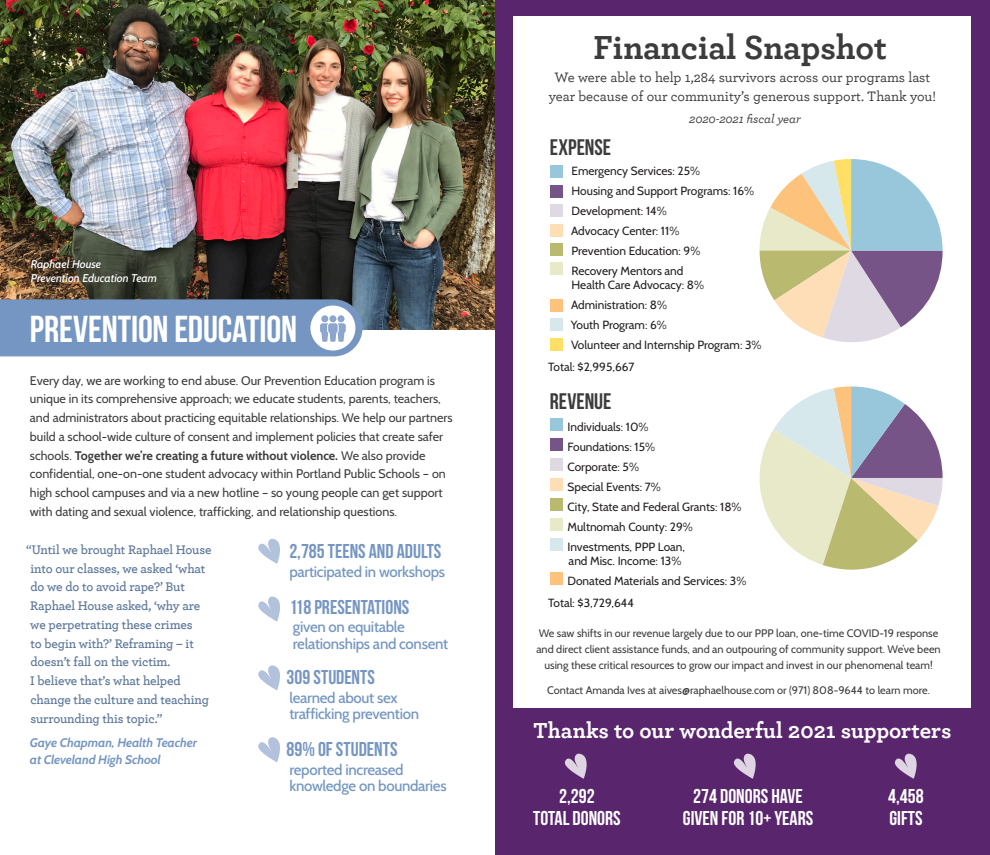
<style>
.page{position:relative;width:990px;height:855px;background:#fff}
.page>*{position:absolute;margin:0;border:0;box-sizing:border-box;transform-origin:0 0}
.t1{font:700 37.5px "Bebas Neue";letter-spacing:-.005em;color:#fff}
.Paragraph_Style_2{font:700 35px "Archer Pro";letter-spacing:-.005em;color:#3c3c3d}
.t2{font:700 22.88px "Archer Pro";color:#fff}
.t3{font:700 22.5px "Bebas Neue";color:#3c3c3d}
.t4{font:700 20px "Bebas Neue";color:#7596c2}
.t5{font:700 20px/21.2px "Bebas Neue";color:#fff;text-align:center}
.t6{font:500 15px/16.2px "Cabin";letter-spacing:-.02em;color:#7596c2}
.t7{font:500 14.38px/18.8px "Archer Pro";color:#3c3c3d;text-align:center}
.Paragraph_Style_1{font:600 13.12px/18.8px "Archer Pro";letter-spacing:-.01em;color:#5d779b}
.t8{font:12.5px/18.8px "Cabin";color:#3c3c3d}
.t9{font:italic 700 12.5px/17.5px "Cabin";letter-spacing:-.01em;color:#7596c2}
.t10{font:italic 500 12.5px "Archer Pro";color:#3c3c3d}
.Paragraph_Style_1-2{font:11.88px/14.4px "Cabin";color:#231f20}
.t11{font:italic 500 11.25px/13.8px "Cabin";color:#fff}
.t12{font:11px/16.2px "Cabin";color:#3c3c3d;text-align:center}
.s1{font-weight:700}
</style>
<div class="page">
<img style="left:0;top:0;width:495px;height:330px">
<svg style="left:258px;top:596px;width:22px;height:26px"></svg>
<svg style="left:258px;top:665px;width:22px;height:25px"></svg>
<svg style="left:258px;top:737px;width:22px;height:25px"></svg>
<svg style="left:0;top:299px;width:363px;height:57px;background:#7d9bc4"></svg>
<svg style="left:258px;top:539px;width:22px;height:25px"></svg>
<div style="left:24px;top:252px;width:140px;height:38px;background:#231f20;opacity:.75"></div>
<div style="left:495px;top:0;width:495px;height:855px;background:#59266e"></div>
<div style="left:514px;top:17px;width:457px;height:691px;background:#fff"></div>
<div style="left:550px;top:165px;width:12px;height:12px;background:#98c7db"></div>
<div style="left:550px;top:205px;width:12px;height:12px;background:#dfd9e4"></div>
<div style="left:550px;top:243px;width:12px;height:13px;background:#b9ba70"></div>
<div style="left:550px;top:300px;width:12px;height:12px;background:#fdc37c"></div>
<div style="left:550px;top:185px;width:12px;height:12px;background:#765488"></div>
<div style="left:550px;top:224px;width:12px;height:13px;background:#fedeb7"></div>
<div style="left:550px;top:262px;width:12px;height:13px;background:#e7e9c9"></div>
<div style="left:550px;top:318px;width:12px;height:13px;background:#d6e8eb"></div>
<div style="left:550px;top:338px;width:12px;height:12px;background:#ffdf66"></div>
<svg style="left:565px;top:754px;width:22px;height:25px"></svg>
<svg style="left:895px;top:754px;width:22px;height:25px"></svg>
<svg style="left:734px;top:754px;width:22px;height:25px"></svg>
<div style="left:550px;top:418px;width:12px;height:13px;background:#98c7db"></div>
<div style="left:550px;top:438px;width:12px;height:13px;background:#765488"></div>
<div style="left:550px;top:458px;width:12px;height:13px;background:#dfd9e4"></div>
<div style="left:550px;top:478px;width:12px;height:13px;background:#fedeb7"></div>
<div style="left:550px;top:498px;width:12px;height:13px;background:#b9ba70"></div>
<div style="left:550px;top:518px;width:12px;height:13px;background:#e7e9c9"></div>
<div style="left:550px;top:538px;width:12px;height:13px;background:#d6e8eb"></div>
<div style="left:550px;top:573px;width:12px;height:12px;background:#fdc37c"></div>
<svg style="left:760px;top:159px;width:183px;height:183px"></svg>
<svg style="left:759px;top:386px;width:184px;height:184px"></svg>
<p class="t11" style="left:31px;top:257px;width:128px">Raphael House<br>Prevention Education Team</p>
<p class="t1" style="left:30px;top:308px;width:269px">PREVENTION EDUCATION</p>
<p class="t8" style="left:30px;top:371px;width:424px">Every day, we are working to end abuse. Our Prevention Education program is unique in its comprehensive approach; we educate students, parents, teachers, and administrators about practicing equitable relationships. We help our partners build a school-wide culture of consent and implement policies that create safer schools. <span class="s1">Together we’re creating a future without violence.</span> We also provide confidential, one-on-one student advocacy within Portland Public Schools – on high school campuses and via a new hotline – so young people can get support with dating and sexual violence, trafficking, and relationship questions.</p>
<p class="Paragraph_Style_1" style="left:30px;top:539px;width:183px;text-indent:-4px">“Until we brought Raphael House into our classes, we asked ‘what do we do to avoid rape?’ But<br>Raphael House asked, ‘why are we perpetrating these crimes<br>to begin with?’ Reframing – it doesn’t fall on the victim.<br>I believe that’s what helped change the culture and teaching surrounding this topic.”</p>
<p class="t9" style="left:30px;top:733px;width:168px">Gaye Chapman, Health Teacher at Cleveland High School</p>
<p class="t4" style="left:289px;top:540px;width:154px">2,785 TEENS AND ADULTS</p>
<p class="t6" style="left:289px;top:563px;width:157px">participated in workshops</p>
<p class="t4" style="left:289px;top:596px;width:121px">118 PRESENTATIONS</p>
<p class="t6" style="left:293px;top:619px;width:157px">given on equitable relationships and consent</p>
<p class="t4" style="left:287px;top:666px;width:90px">309 STUDENTS</p>
<p class="t6" style="left:289px;top:690px;width:131px">learned about sex trafficking prevention</p>
<p class="t4" style="left:287px;top:738px;width:112px">89% OF STUDENTS</p>
<p class="t6" style="left:289px;top:761px;width:159px">reported increased knowledge on boundaries</p>
<p class="Paragraph_Style_2" style="left:594px;top:20px;width:295px">Financial Snapshot</p>
<p class="t7" style="left:549px;top:67px;width:389px">We were able to help 1,284 survivors across our programs last year because of our community’s generous support. Thank you!</p>
<p class="t10" style="left:689px;top:110px;width:113px">2020-2021 fiscal year</p>
<p class="t3" style="left:550px;top:135px;width:63px">EXPENSE</p>
<p class="Paragraph_Style_1-2" style="left:572px;top:164px;width:130px">Emergency Services: 25%</p>
<p class="Paragraph_Style_1-2" style="left:572px;top:184px;width:184px">Housing and Support Programs: 16%</p>
<p class="Paragraph_Style_1-2" style="left:572px;top:204px;width:97px">Development: 14%</p>
<p class="Paragraph_Style_1-2" style="left:571px;top:224px;width:110px">Advocacy Center: 11%</p>
<p class="Paragraph_Style_1-2" style="left:572px;top:244px;width:130px">Prevention Education: 9%</p>
<p class="Paragraph_Style_1-2" style="left:572px;top:264px;width:134px">Recovery Mentors and<br>Health Care Advocacy: 8%</p>
<p class="Paragraph_Style_1-2" style="left:571px;top:298px;width:98px">Administration: 8%</p>
<p class="Paragraph_Style_1-2" style="left:571px;top:318px;width:98px">Youth Program: 6%</p>
<p class="Paragraph_Style_1-2" style="left:571px;top:338px;width:192px">Volunteer and Internship Program: 3%</p>
<p class="Paragraph_Style_1-2" style="left:548px;top:360px;width:88px">Total: $2,995,667</p>
<p class="t3" style="left:550px;top:389px;width:63px">REVENUE</p>
<p class="Paragraph_Style_1-2" style="left:568px;top:419px;width:83px">Individuals: 10%</p>
<p class="Paragraph_Style_1-2" style="left:568px;top:439px;width:89px">Foundations: 15%</p>
<p class="Paragraph_Style_1-2" style="left:568px;top:459px;width:73px">Corporate: 5%</p>
<p class="Paragraph_Style_1-2" style="left:568px;top:479px;width:95px">Special Events: 7%</p>
<p class="Paragraph_Style_1-2" style="left:568px;top:499px;width:176px">City, State and Federal Grants: 18%</p>
<p class="Paragraph_Style_1-2" style="left:568px;top:519px;width:127px">Multnomah County: 29%</p>
<p class="Paragraph_Style_1-2" style="left:568px;top:539px;width:119px">Investments, PPP Loan, and Misc. Income: 13%</p>
<p class="Paragraph_Style_1-2" style="left:568px;top:574px;width:180px">Donated Materials and Services: 3%</p>
<p class="Paragraph_Style_1-2" style="left:548px;top:596px;width:87px">Total: $3,729,644</p>
<p class="t12" style="left:536px;top:625px;width:406px">We saw shifts in our revenue largely due to our PPP loan, one-time COVID-19 response and direct client assistance funds, and an outpouring of community support. We’ve been using these critical resources to grow our impact and invest in our phenomenal team!</p>
<p class="t12" style="left:547px;top:682px;width:384px">Contact Amanda Ives at aives@raphaelhouse.com or (971) 808-9644 to learn more.</p>
<p class="t2" style="left:534px;top:712px;width:420px">Thanks to our wonderful 2021 supporters</p>
<p class="t5" style="left:533px;top:786px;width:89px">2,292<br>TOTAL DONORS</p>
<p class="t5" style="left:683px;top:786px;width:132px">274 DONORS HAVE<br>GIVEN FOR 10+ YEARS</p>
<p class="t5" style="left:888px;top:786px;width:37px;text-align:left">4,458<br>GIFTS</p>
</div>
